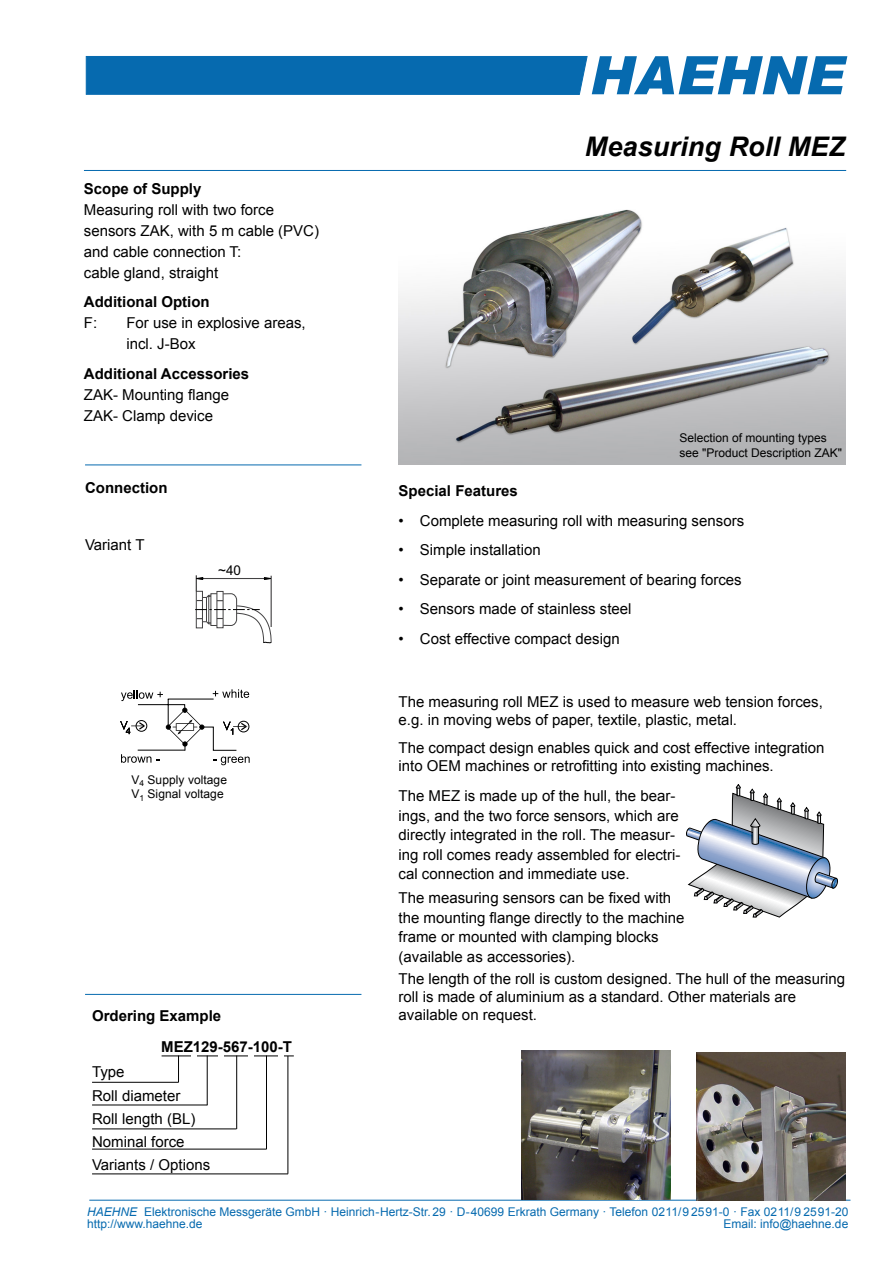
<style>
.page{position:relative;width:893px;height:1263px;background:#fff}
.page>*{position:absolute;margin:0;border:0;box-sizing:border-box;transform-origin:0 0}
.PB_Überschrift18_rec{font:italic 700 27px "Arial";letter-spacing:.005em;color:#000}
.Überschriften{font:15px/19.5px "Arial";color:#000}
.Lieferumfang{font:15px/21px "Arial";color:#000}
.Lieferumfang-2{font:700 15px/21px "Arial";color:#000}
.t1{font:13.5px "Arial";color:#000}
.t2{font:12px "Arial";color:#066aaf}
.PB_Überschrift18_rec-2{font:12px/14.4px "Arial";color:#000}
.s1{font-weight:700}
.s2{font-weight:400}
.s3{font-style:italic}
</style>
<div class="page">
<hr style="left:89px;top:1200px;width:761px;height:1px;background:#066aaf">
<svg style="left:85px;top:56px;width:762px;height:38px;background:#297fba"></svg>
<img style="left:399px;top:209px;width:446px;height:255px">
<hr style="left:84px;top:170px;width:762px;height:1px;background:#066aaf">
<img style="left:696px;top:1052px;width:149px;height:149px">
<img style="left:522px;top:1050px;width:149px;height:149px">
<hr style="left:85px;top:994px;width:276px;height:1px;background:#066aaf">
<svg style="left:686px;top:784px;width:152px;height:134px"></svg>
<svg style="left:195px;top:575px;width:77px;height:69px"></svg>
<hr style="left:85px;top:464px;width:276px;height:1px;background:#066aaf">
<hr style="left:162px;top:1055px;width:132px;height:1px;background:#000">
<hr style="left:266px;top:1055px;width:1px;height:94px;background:#000">
<hr style="left:236px;top:1055px;width:1px;height:74px;background:#000">
<hr style="left:207px;top:1055px;width:1px;height:50px;background:#000">
<svg style="left:178px;top:1055px;width:1px;height:27px"></svg>
<hr style="left:92px;top:1082px;width:87px;height:1px;background:#000">
<hr style="left:92px;top:1105px;width:115px;height:1px;background:#000">
<hr style="left:92px;top:1129px;width:144px;height:1px;background:#000">
<hr style="left:92px;top:1149px;width:175px;height:1px;background:#000">
<hr style="left:288px;top:1056px;width:1px;height:118px;background:#000">
<hr style="left:92px;top:1174px;width:196px;height:1px;background:#000">
<svg style="left:120px;top:689px;width:130px;height:76px"></svg>
<p class="Lieferumfang" style="left:84px;top:178px;width:237px"><span class="s1">Scope of Supply<br></span>Measuring roll with two force sensors ZAK, with 5 m cable (PVC) and cable connection T:<br>cable gland, straight</p>
<p class="Lieferumfang-2" style="left:84px;top:292px;width:127px">Additional Option<br><span class="s2">F:</span></p>
<p class="Lieferumfang" style="left:126px;top:313px;width:181px">For use in explosive areas, incl. J-Box</p>
<p class="Lieferumfang" style="left:84px;top:363px;width:167px"><span class="s1">Additional Accessories<br></span>ZAK- Mounting flange<br>ZAK- Clamp device</p>
<p class="Lieferumfang-2" style="left:85px;top:478px;width:84px">Connection</p>
<p class="Überschriften" style="left:85px;top:535px;width:61px">Variant T</p>
<p class="t1" style="left:218px;top:563px;width:24px">~40</p>
<p class="PB_Überschrift18_rec-2" style="left:131px;top:772px;width:97px">V<sub>4</sub> Supply voltage<br>V<sub>1</sub> Signal voltage</p>
<p class="Lieferumfang-2" style="left:92px;top:1006px;width:131px">Ordering Example</p>
<p class="Lieferumfang-2" style="left:161px;top:1036px;width:132px">MEZ129-567-100-T</p>
<p class="Überschriften" style="left:92px;top:1062px;width:34px">Type</p>
<p class="Überschriften" style="left:92px;top:1086px;width:90px">Roll diameter</p>
<p class="Überschriften" style="left:92px;top:1109px;width:105px">Roll length (BL)</p>
<p class="Überschriften" style="left:92px;top:1132px;width:94px">Nominal force</p>
<p class="Überschriften" style="left:92px;top:1155px;width:120px">Variants / Options</p>
<p class="PB_Überschrift18_rec" style="left:585px;top:128px;width:262px">Measuring Roll MEZ</p>
<p class="PB_Überschrift18_rec-2" style="left:679px;top:431px;width:164px">Selection of mounting types see "Product Description ZAK"</p>
<p class="Lieferumfang-2" style="left:399px;top:481px;width:121px">Special Features</p>
<p class="Überschriften" style="left:399px;top:511px;width:347px">• Complete measuring roll with measuring sensors</p>
<p class="Überschriften" style="left:399px;top:541px;width:144px">• Simple installation</p>
<p class="Überschriften" style="left:399px;top:570px;width:345px">• Separate or joint measurement of bearing forces</p>
<p class="Überschriften" style="left:399px;top:600px;width:234px">• Sensors made of stainless steel</p>
<p class="Überschriften" style="left:399px;top:629px;width:223px">• Cost effective compact design</p>
<p class="Überschriften" style="left:399px;top:692px;width:426px;line-height:18px">The measuring roll MEZ is used to measure web tension forces, e.g. in moving webs of paper, textile, plastic, metal.</p>
<p class="Überschriften" style="left:399px;top:739px;width:427px;line-height:18px">The compact design enables quick and cost effective integration into OEM machines or retrofitting into existing machines.</p>
<p class="Überschriften" style="left:399px;top:786px;width:283px">The MEZ is made up of the hull, the bear&shy;ings, and the two force sensors, which are directly integrated in the roll. The measur&shy;ing roll comes ready assembled for electri&shy;cal connection and immediate use.</p>
<p class="Überschriften" style="left:399px;top:888px;width:287px">The measuring sensors can be fixed with the mounting flange directly to the machine frame or mounted with clamping blocks (available as accessories).</p>
<p class="Überschriften" style="left:399px;top:970px;width:448px;line-height:18px">The length of the roll is custom designed. The hull of the measuring roll is made of aluminium as a standard. Other materials are available on request.</p>
<p class="t2" style="left:87px;top:1204px;width:763px"><span class="s3">HAEHNE</span> Elektronische Messgeräte GmbH · Heinrich-Hertz-Str. 29 · D-40699 Erkrath Germany · Telefon 0211/9 25 91-0 · Fax 0211/9 25 91-20</p>
<p class="t2" style="left:87px;top:1216px;width:117px">http://www.haehne.de</p>
<p class="t2" style="left:723px;top:1216px;width:126px">Email: info@haehne.de</p>
</div>
